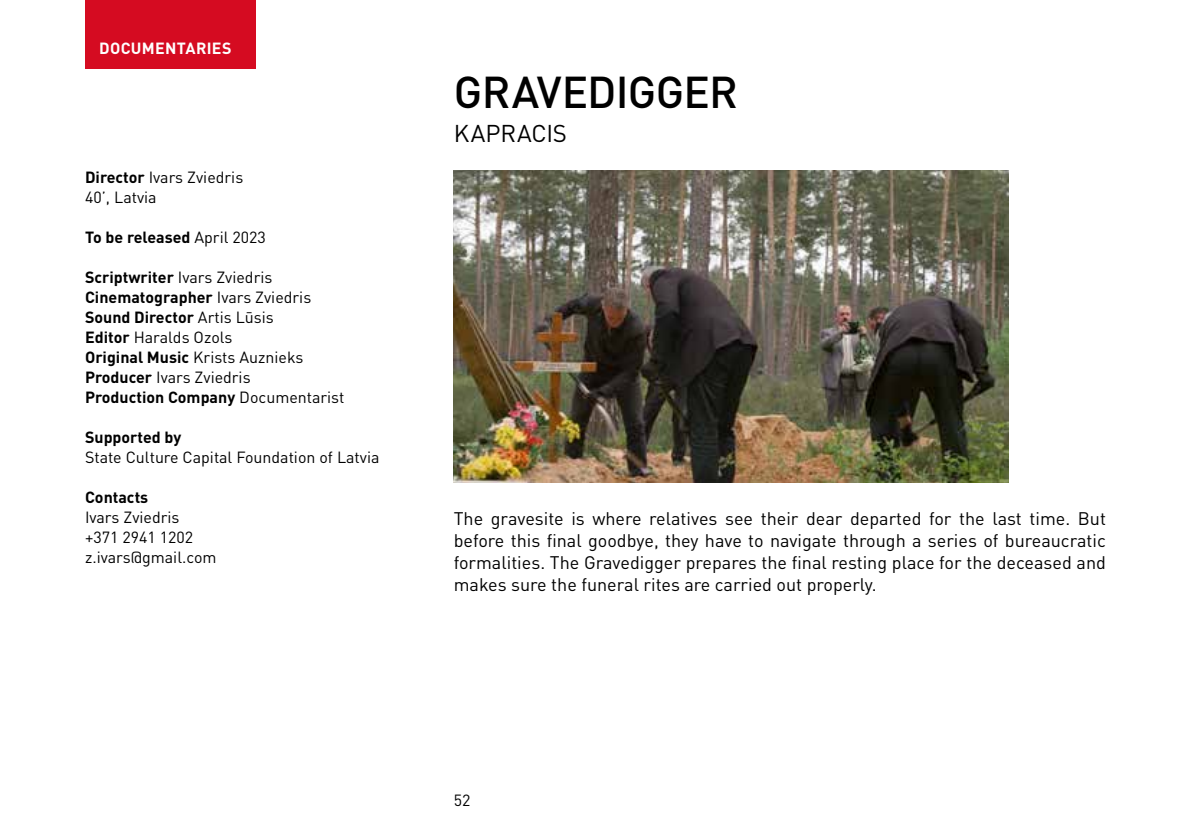
<style>
.page{position:relative;width:1191px;height:840px;background:#fff}
.page>*{position:absolute;margin:0;border:0;box-sizing:border-box;transform-origin:0 0}
.t1{font:500 44px "DIN Pro";letter-spacing:-.02em;color:#000}
.t2{font:24px "DIN Pro";letter-spacing:-.005em;color:#000}
.t3{font:18px/22px "DIN Pro";color:#000;text-align:justify}
.t4{font:16px/20px "DIN Pro";color:#000}
.t5{font:700 16px "DIN Pro";color:#000}
.t6{font:700 16px "DIN Pro";letter-spacing:.02em;color:#fff}
.s1{font-weight:700}
.s2{font-weight:400}
</style>
<div class="page">
<div style="left:85px;top:0;width:170px;height:68px;background:#d50b21"></div>
<img style="left:454px;top:170px;width:554px;height:312px">
<p class="t6" style="left:99px;top:37px;width:134px">DOCUMENTARIES</p>
<p class="t4" style="left:85px;top:166px;width:160px"><span class="s1">Director</span> Ivars Zviedris<br>40’, Latvia</p>
<p class="t5" style="left:85px;top:226px;width:182px">To be released <span class="s2">April 2023</span></p>
<p class="t4" style="left:85px;top:266px;width:261px"><span class="s1">Scriptwriter</span> Ivars Zviedris<br><span class="s1">Cinematographer</span> Ivars Zviedris<br><span class="s1">Sound Director</span> Artis Lūsis<br><span class="s1">Editor</span> Haralds Ozols<br><span class="s1">Original Music</span> Krists Auznieks<br><span class="s1">Producer</span> Ivars Zviedris<br><span class="s1">Production Company</span> Documentarist</p>
<p class="t5" style="left:85px;top:426px;width:98px">Supported by</p>
<p class="t4" style="left:85px;top:446px;width:296px">State Culture Capital Foundation of Latvia</p>
<p class="t5" style="left:85px;top:486px;width:65px">Contacts</p>
<p class="t4" style="left:85px;top:506px;width:133px">Ivars Zviedris +371 2941 1202 z.ivars@gmail.com</p>
<h1 class="t1" style="left:454px;top:62px;width:285px">GRAVEDIGGER</h1>
<h2 class="t2" style="left:454px;top:117px;width:115px">KAPRACIS</h2>
<p class="t3" style="left:454px;top:506px;width:654px">The gravesite is where relatives see their dear departed for the last time. But before this final goodbye, they have to navigate through a series of bureaucratic formalities. The Gravedigger prepares the final resting place for the deceased and makes sure the funeral rites are carried out properly.</p>
<p class="t4" style="left:454px;top:789px;width:18px">52</p>
</div>
